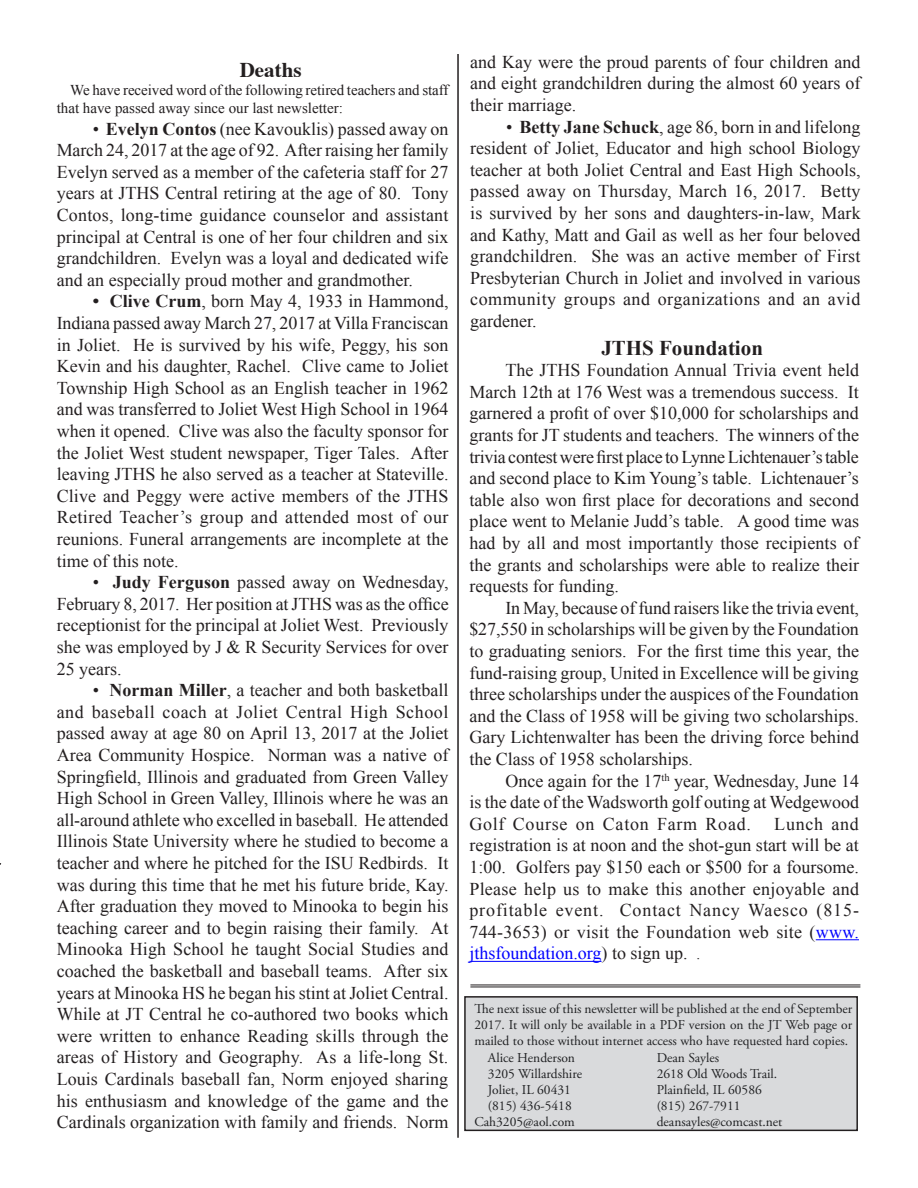
<style>
.page{position:relative;width:918px;height:1188px;background:#fff}
.page>*{position:absolute;margin:0;border:0;box-sizing:border-box;transform-origin:0 0}
.t1{font:700 21px "Times New Roman";color:#231f20}
.t2{font:700 21px "Times";color:#231f20}
.t3{font:18px/21.6px "Times New Roman";color:#231f20;text-align:justify}
.t4{font:15px/18px "Times New Roman";letter-spacing:-.005em;color:#231f20}
.t5{font:13.5px "Adobe Garamond Pro";color:#231f20}
.s1{font-weight:700}
.s2{color:#00f}
.s3{font-size:15px}
</style>
<div class="page">
<div style="left:465px;top:997px;width:392px;height:133px;background:#d9dadc"></div>
<div style="left:464px;top:996px;width:394px;height:135px;border:2px solid #231f20"></div>
<hr style="left:457px;top:54px;width:2px;height:1084px;background:#231f20">
<hr style="left:816px;top:939px;width:43px;height:1px;background:#00f">
<hr style="left:469px;top:961px;width:133px;height:1px;background:#00f">
<hr style="left:470px;top:984px;width:390px;height:1px;background:#231f20">
<hr style="left:470px;top:986px;width:390px;height:1px;background:#231f20">
<p class="t2" style="left:240px;top:50px;width:63px">Deaths</p>
<p class="t4" style="left:57px;top:81px;width:393px;text-indent:14px">We have received word of the following retired teachers and staff that have passed away since our last newsletter:</p>
<p class="t3" style="left:57px;top:118px;width:393px;text-indent:36px">• <span class="s1">Evelyn Contos</span> (nee Kavouklis) passed away on March 24, 2017 at the age of 92. After raising her family Evelyn served as a member of the cafeteria staff for 27 years at JTHS Central retiring at the age of 80. Tony Contos, long-time guidance counselor and assistant principal at Central is one of her four children and six grandchildren. Evelyn was a loyal and dedicated wife and an especially proud mother and grandmother.</p>
<p class="t3" style="left:57px;top:290px;width:393px;text-indent:36px"><span class="s1">• Clive Crum</span>, born May 4, 1933 in Hammond, Indiana passed away March 27, 2017 at Villa Franciscan in Joliet. He is survived by his wife, Peggy, his son Kevin and his daughter, Rachel. Clive came to Joliet Township High School as an English teacher in 1962 and was transferred to Joliet West High School in 1964 when it opened. Clive was also the faculty sponsor for the Joliet West student newspaper, Tiger Tales. After leaving JTHS he also served as a teacher at Stateville.<br>Clive and Peggy were active members of the JTHS Retired Teacher’s group and attended most of our reunions. Funeral arrangements are incomplete at the time of this note.</p>
<p class="t3" style="left:57px;top:571px;width:393px;text-indent:36px">• <span class="s1">Judy Ferguson</span> passed away on Wednesday, February 8, 2017. Her position at JTHS was as the office receptionist for the principal at Joliet West. Previously she was employed by J &amp; R Security Services for over 25 years.</p>
<p class="t3" style="left:57px;top:679px;width:393px;text-indent:36px">• <span class="s1">Norman Miller</span>, a teacher and both basketball and baseball coach at Joliet Central High School passed away at age 80 on April 13, 2017 at the Joliet Area Community Hospice. Norman was a native of Springfield, Illinois and graduated from Green Valley High School in Green Valley, Illinois where he was an all-around athlete who excelled in baseball. He attended Illinois State University where he studied to become a teacher and where he pitched for the ISU Redbirds. It was during this time that he met his future bride, Kay.<br>After graduation they moved to Minooka to begin his teaching career and to begin raising their family. At Minooka High School he taught Social Studies and coached the basketball and baseball teams. After six years at Minooka HS he began his stint at Joliet Central.<br>While at JT Central he co-authored two books which were written to enhance Reading skills through the areas of History and Geography. As a life-long St.<br>Louis Cardinals baseball fan, Norm enjoyed sharing his enthusiasm and knowledge of the game and the Cardinals organization with family and friends. Norm</p>
<p class="t3" style="left:470px;top:51px;width:392px">and Kay were the proud parents of four children and and eight grandchildren during the almost 60 years of their marriage.</p>
<p class="t3" style="left:470px;top:116px;width:392px;text-indent:36px">• <span class="s1">Betty Jane Schuck</span>, age 86, born in and lifelong resident of Joliet, Educator and high school Biology teacher at both Joliet Central and East High Schools, passed away on Thursday, March 16, 2017. Betty is survived by her sons and daughters-in-law, Mark and Kathy, Matt and Gail as well as her four beloved grandchildren. She was an active member of First Presbyterian Church in Joliet and involved in various community groups and organizations and an avid gardener.</p>
<p class="t1" style="left:601px;top:333px;width:163px">JTHS Foundation</p>
<p class="t3" style="left:469px;top:359px;width:391px;text-indent:36px">The JTHS Foundation Annual Trivia event held March 12th at 176 West was a tremendous success. It garnered a profit of over $10,000 for scholarships and grants for JT students and teachers. The winners of the trivia contest were first place to Lynne Lichtenauer’s table and second place to Kim Young’s table. Lichtenauer’s table also won first place for decorations and second place went to Melanie Judd’s table. A good time was had by all and most importantly those recipients of the grants and scholarships were able to realize their requests for funding.</p>
<p class="t3" style="left:469px;top:597px;width:391px;text-indent:36px">In May, because of fund raisers like the trivia event, $27,550 in scholarships will be given by the Foundation to graduating seniors. For the first time this year, the fund-raising group, United in Excellence will be giving three scholarships under the auspices of the Foundation and the Class of 1958 will be giving two scholarships.<br>Gary Lichtenwalter has been the driving force behind the Class of 1958 scholarships.</p>
<p class="t3" style="left:469px;top:770px;width:391px;text-indent:36px">Once again for the 17<sup>th</sup> year, Wednesday, June 14 is the date of the Wadsworth golf outing at Wedgewood Golf Course on Caton Farm Road.</p>
<p class="t3" style="left:469px;top:813px;width:391px;text-indent:305px">Lunch and registration is at noon and the shot-gun start will be at 1:00. Golfers pay $150 each or $500 for a foursome.<br>Please help us to make this another enjoyable and profitable event. Contact Nancy Waesco (815- 744-3653) or visit the Foundation web site (<span class="s2">www. jthsfoundation.org</span>) to sign up. <span class="s3">.</span></p>
<p class="t5" style="left:474px;top:1001px;width:380px">The next issue of this newsletter will be published at the end of September</p>
<p class="t5" style="left:474px;top:1017px;width:379px">2017. It will only be available in a PDF version on the JT Web page or</p>
<p class="t5" style="left:474px;top:1033px;width:375px">mailed to those without internet access who have requested hard copies.</p>
<p class="t5" style="left:488px;top:1049px;width:89px">Alice Henderson</p>
<p class="t5" style="left:657px;top:1049px;width:64px">Dean Sayles</p>
<p class="t5" style="left:488px;top:1065px;width:96px">3205 Willardshire</p>
<p class="t5" style="left:657px;top:1065px;width:122px">2618 Old Woods Trail.</p>
<p class="t5" style="left:488px;top:1082px;width:85px">Joliet, IL 60431</p>
<p class="t5" style="left:657px;top:1082px;width:107px">Plainfield, IL 60586</p>
<p class="t5" style="left:488px;top:1098px;width:85px">(815) 436-5418</p>
<p class="t5" style="left:657px;top:1098px;width:85px">(815) 267-7911</p>
<p class="t5" style="left:474px;top:1114px;width:102px">Cah3205@aol.com</p>
<p class="t5" style="left:657px;top:1114px;width:127px">deansayles@comcast.net</p>
</div>
